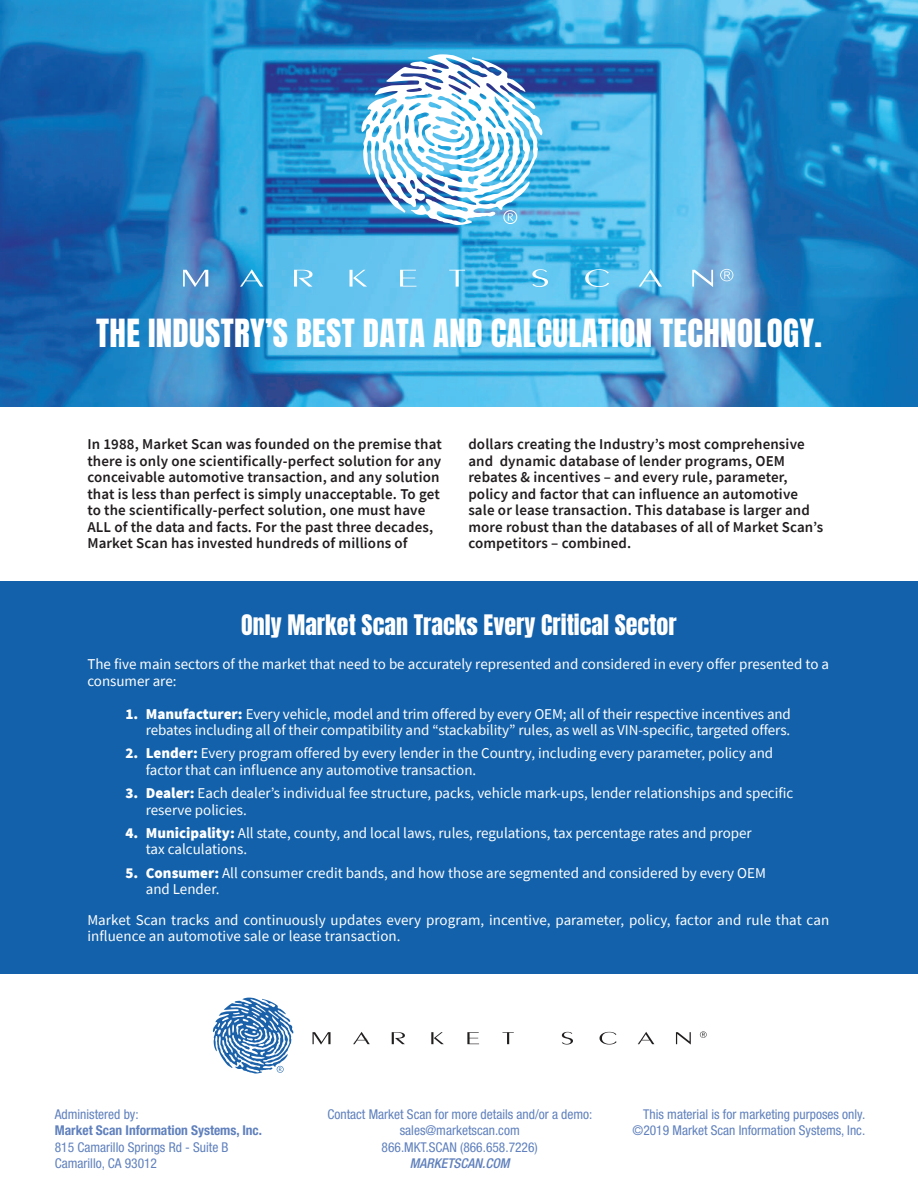
<style>
.page{position:relative;width:918px;height:1188px;background:#fff}
.page>*{position:absolute;margin:0;border:0;box-sizing:border-box;transform-origin:0 0}
.t1{font:33px "Anton";letter-spacing:.01em;color:#fff}
.t2{font:24px "Anton";color:#fff}
.t3{font:15px/16.5px "Source Sans Pro";color:#fff}
.t4{font:600 15px/16.5px "Source Sans Pro";letter-spacing:.01em;color:#211d1e}
.t5{font:condensed 13.5px/16.2px "Helvetica Neue LT Pro";color:#6081bd;text-align:right}
.t6{font:700 condensed 13.5px "Helvetica Neue LT Pro";color:#6081bd}
.t7{font:italic 500 condensed 13.5px "Helvetica Neue LT Pro";color:#6081bd}
.s1{font-weight:900}
</style>
<div class="page">
<img style="left:0;top:0;width:918px;height:406px">
<svg style="left:361px;top:54px;width:181px;height:171px"></svg>
<svg style="left:183px;top:270px;width:25px;height:17px"></svg>
<svg style="left:240px;top:269px;width:23px;height:18px"></svg>
<svg style="left:294px;top:270px;width:19px;height:17px"></svg>
<svg style="left:350px;top:270px;width:17px;height:17px"></svg>
<svg style="left:400px;top:270px;width:16px;height:17px"></svg>
<svg style="left:449px;top:270px;width:16px;height:17px"></svg>
<svg style="left:532px;top:269px;width:16px;height:18px"></svg>
<svg style="left:585px;top:269px;width:24px;height:18px"></svg>
<svg style="left:639px;top:269px;width:23px;height:18px"></svg>
<svg style="left:692px;top:270px;width:21px;height:17px"></svg>
<svg style="left:720px;top:269px;width:13px;height:12px"></svg>
<svg style="left:213px;top:998px;width:80px;height:76px"></svg>
<svg style="left:700px;top:1031px;width:7px;height:7px"></svg>
<svg style="left:600px;top:1032px;width:17px;height:13px"></svg>
<svg style="left:638px;top:1032px;width:16px;height:12px"></svg>
<svg style="left:676px;top:1032px;width:15px;height:13px"></svg>
<svg style="left:562px;top:1032px;width:11px;height:13px"></svg>
<svg style="left:313px;top:1032px;width:18px;height:13px"></svg>
<svg style="left:353px;top:1032px;width:17px;height:12px"></svg>
<svg style="left:392px;top:1032px;width:13px;height:12px"></svg>
<svg style="left:431px;top:1032px;width:13px;height:12px"></svg>
<svg style="left:502px;top:1032px;width:12px;height:12px"></svg>
<svg style="left:467px;top:1032px;width:12px;height:12px"></svg>
<div style="left:0;top:581px;width:918px;height:392px;background:#1361aa"></div>
<h1 class="t1" style="left:96px;top:316px;width:727px">THE INDUSTRY’S BEST DATA AND CALCULATION TECHNOLOGY.</h1>
<p class="t4" style="left:87px;top:436px;width:356px">In 1988, Market Scan was founded on the premise that there is only one scientifically-perfect solution for any conceivable automotive transaction, and any solution that is less than perfect is simply unacceptable. To get to the scientifically-perfect solution, one must have ALL of the data and facts. For the past three decades, Market Scan has invested hundreds of millions of</p>
<p class="t4" style="left:468px;top:436px;width:356px">dollars creating the Industry’s most comprehensive and dynamic database of lender programs, OEM rebates &amp; incentives – and every rule, parameter, policy and factor that can influence an automotive sale or lease transaction. This database is larger and more robust than the databases of all of Market Scan’s competitors – combined.</p>
<h2 class="t2" style="left:241px;top:612px;width:437px">Only Market Scan Tracks Every Critical Sector</h2>
<p class="t3" style="left:87px;top:656px;width:743px">The five main sectors of the market that need to be accurately represented and considered in every offer presented to a consumer are:</p>
<p class="t3" style="left:126px;top:705px;width:667px;text-align:right"><span class="s1">1. Manufacturer:</span> Every vehicle, model and trim offered by every OEM; all of their respective incentives and rebates including all of their compatibility and “stackability” rules, as well as VIN-specific, targeted offers.</p>
<p class="t3" style="left:146px;top:745px;width:629px;text-indent:-20px"><span class="s1">2. Lender:</span> Every program offered by every lender in the Country, including every parameter, policy and factor that can influence any automotive transaction.</p>
<p class="t3" style="left:146px;top:785px;width:649px;text-indent:-20px"><span class="s1">3. Dealer:</span> Each dealer’s individual fee structure, packs, vehicle mark-ups, lender relationships and specific reserve policies.</p>
<p class="t3" style="left:146px;top:825px;width:608px;text-indent:-20px"><span class="s1">4. Municipality:</span> All state, county, and local laws, rules, regulations, tax percentage rates and proper tax calculations.</p>
<p class="t3" style="left:146px;top:864px;width:622px;text-indent:-20px"><span class="s1">5. Consumer:</span> All consumer credit bands, and how those are segmented and considered by every OEM and Lender.</p>
<p class="t3" style="left:87px;top:912px;width:743px">Market Scan tracks and continuously updates every program, incentive, parameter, policy, factor and rule that can influence an automotive sale or lease transaction.</p>
<p class="t5" style="left:55px;top:1106px;width:85px">Administered by:</p>
<p class="t6" style="left:55px;top:1122px;width:209px">Market Scan Information Systems, Inc.</p>
<p class="t5" style="left:55px;top:1139px;width:175px;text-align:left">815 Camarillo Springs Rd - Suite B<br>Camarillo, CA 93012</p>
<p class="t5" style="left:327px;top:1106px;width:267px;text-align:center">Contact Market Scan for more details and/or a demo: sales@marketscan.com<br>866.MKT.SCAN (866.658.7226)</p>
<p class="t7" style="left:410px;top:1155px;width:101px">MARKETSCAN.COM</p>
<p class="t5" style="left:633px;top:1106px;width:234px">This material is for marketing purposes only. ©2019 Market Scan Information Systems, Inc.</p>
</div>
